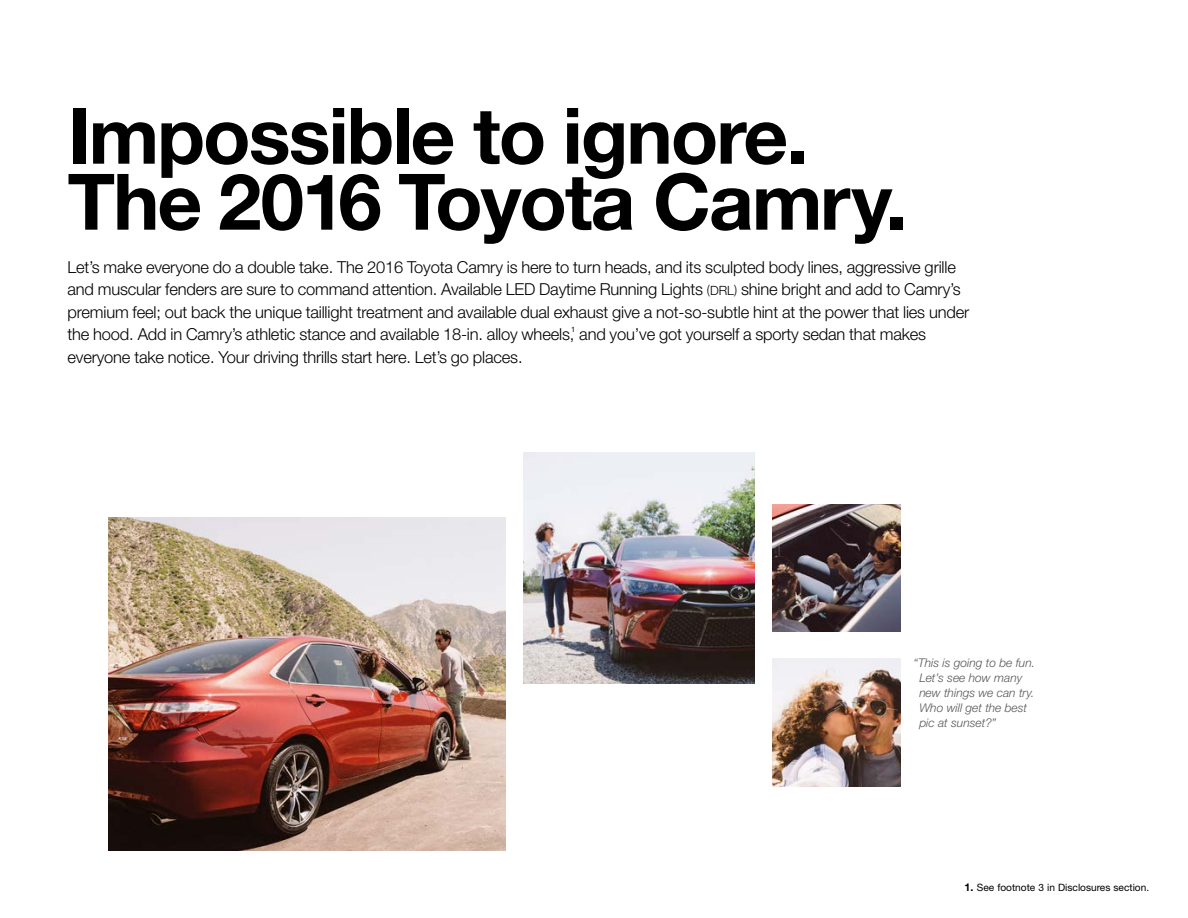
<style>
.page{position:relative;width:1188px;height:918px;background:#fff}
.page>*{position:absolute;margin:0;border:0;box-sizing:border-box;transform-origin:0 0}
.t1{font:700 78px/66px "Helvetica Neue LT Std";letter-spacing:-.025em;color:#000}
.t2{font:300 16.5px/22.5px "Helvetica Neue LT Std";letter-spacing:-.01em;color:#000}
.t3{font:italic 300 12px/15px "Helvetica Neue LT Std";color:#555759}
.t4{font:10.2px "Helvetica Neue LT Std";color:#000}
.t5{font:7.5px "Helvetica Neue LT Std";color:#000}
.s1{font-size:12.75px}
.s2{font-weight:700;font-size:10.8px}
</style>
<div class="page">
<img style="left:773px;top:658px;width:128px;height:128px">
<img style="left:772px;top:504px;width:129px;height:127px">
<img style="left:108px;top:517px;width:398px;height:333px">
<img style="left:524px;top:453px;width:230px;height:231px">
<h1 class="t1" style="left:68px;top:101px;width:842px">Impossible to ignore.<br>The 2016 Toyota Camry.</h1>
<p class="t2" style="left:68px;top:255px;width:903px">Let’s make everyone do a double take. The 2016 Toyota Camry is here to turn heads, and its sculpted body lines, aggressive grille and muscular fenders are sure to command attention. Available LED Daytime Running Lights <span class="s1">(DRL)</span> shine bright and add to Camry’s premium feel; out back the unique taillight treatment and available dual exhaust give a not-so-subtle hint at the power that lies under the hood. Add in Camry’s athletic stance and available 18-in. alloy wheels, and you’ve got yourself a sporty sedan that makes</p>
<p class="t5" style="left:571px;top:325px;width:6px">1</p>
<p class="t2" style="left:68px;top:345px;width:457px">everyone take notice. Your driving thrills start here. Let’s go places.</p>
<p class="t3" style="left:919px;top:655px;width:117px;text-indent:-6px">“This is going to be fun.<br>Let’s see how many new things we can try.<br>Who will get the best pic at sunset?”</p>
<p class="t4" style="left:965px;top:881px;width:186px"><span class="s2">1.</span> See footnote 3 in Disclosures section.</p>
</div>
